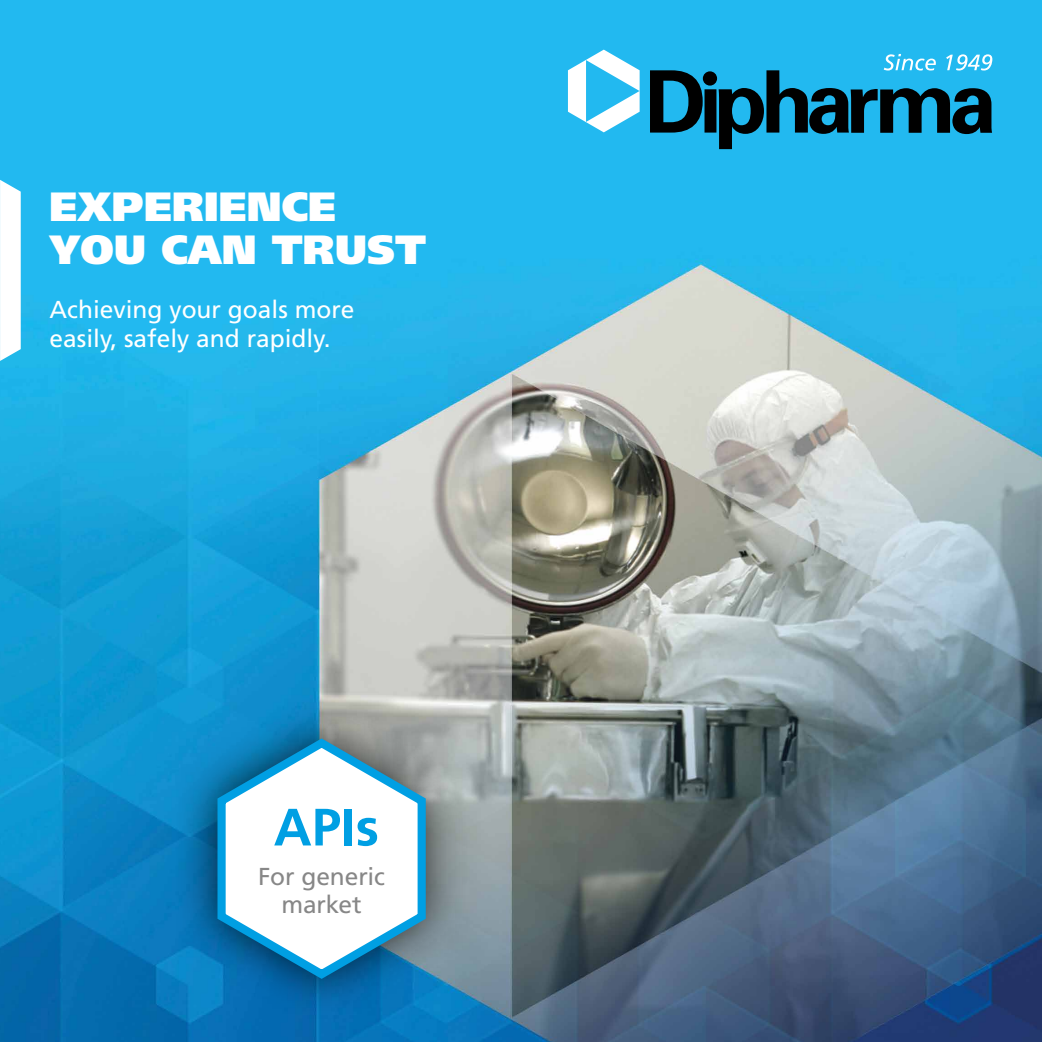
<style>
.page{position:relative;width:1042px;height:1042px;background:#fff}
.page>*{position:absolute;margin:0;border:0;box-sizing:border-box;transform-origin:0 0}
.t1{font:700 52.5px "Frutiger";color:#009fe3}
.t2{font:900 40.77px/43.4px "Frutiger";color:#fff}
.t3{font:24.5px/29.4px "Frutiger";color:#fff}
.t4{font:24.5px/28px "Frutiger";letter-spacing:-.005em;color:#878787;text-align:center}
</style>
<div class="page">
<img style="left:0;top:0;width:1042px;height:1042px">
<svg style="left:0;top:180px;width:21px;height:181px"></svg>
<svg style="left:568px;top:50px;width:71px;height:82px"></svg>
<svg style="left:650px;top:54px;width:342px;height:95px;background:#1a7da1"></svg>
<div style="left:173px;top:698px;width:297px;height:320px;background:#000;opacity:.75"></div>
<svg style="left:213px;top:734px;width:220px;height:249px"></svg>
<h2 class="t2" style="left:50px;top:185px;width:378px">EXPERIENCE<br>YOU CAN TRUST</h2>
<p class="t3" style="left:50px;top:295px;width:306px">Achieving your goals more easily, safely and rapidly.</p>
<h1 class="t1" style="left:274px;top:796px;width:107px">APIs</h1>
<p class="t4" style="left:258px;top:863px;width:129px">For generic market</p>
</div>
